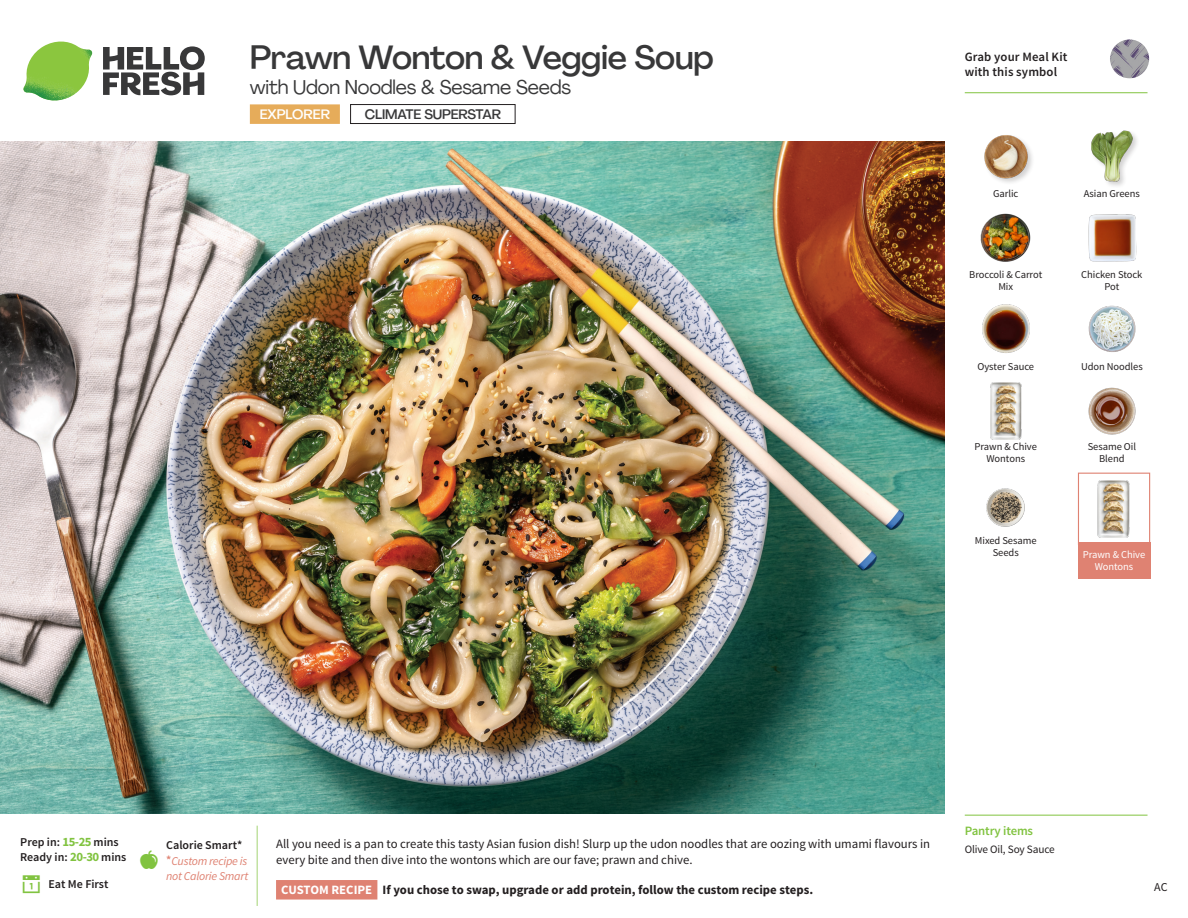
<style>
.page{position:relative;width:1188px;height:918px;background:#fff}
.page>*{position:absolute;margin:0;border:0;box-sizing:border-box;transform-origin:0 0}
._15_Titel_UK{font:500 33px "Agrandir";letter-spacing:-.015em;color:#383839}
._15_Titel_UK-2{font:19.5px "Agrandir";letter-spacing:-.01em;color:#383839}
.t1{font:500 13.5px "Agrandir";letter-spacing:-.01em;color:#383839}
.t2{font:500 13.5px "Agrandir";color:#fff}
.Step_6_Text_AU{font:12.75px/16.5px "Source Sans Pro";color:#231f20}
.Step_6_Text_AU-2{font:700 12.75px "Source Sans Pro";color:#231f20}
.t3{font:600 12.75px/15px "Source Sans Pro";letter-spacing:.01em;color:#231f20}
._04_Headers_Front{font:600 12.75px "Source Sans Pro";letter-spacing:-.01em;color:#81c340}
._04_Intro{font:600 12px "Source Sans Pro";color:#231f20}
._04_Intro-2{font:italic 12px/14.4px "Source Sans Pro";letter-spacing:-.02em;color:#df8272}
.t4{font:12px "Source Sans Pro";color:#231f20}
._05_Pantry{font:11.25px "Source Sans Pro";letter-spacing:-.01em;color:#231f20}
._18_FRONT_ingredients{font:10.5px/12px "Source Sans Pro";letter-spacing:-.005em;color:#231f20;text-align:center}
._18_FRONT_ingredients-2{font:10.5px/12px "Source Sans Pro";letter-spacing:-.005em;color:#fff;text-align:center}
.s1{font-weight:700;font-size:12.75px;color:#81c340}
.s2{font-weight:600;font-style:normal}
.s3{color:#fff}
</style>
<div class="page">
<svg style="left:103px;top:46px;width:102px;height:49px"></svg>
<img style="left:23px;top:42px;width:69px;height:59px">
<svg style="left:1092px;top:39px;width:58px;height:55px"></svg>
<svg style="left:256px;top:825px;width:122px;height:81px"></svg>
<img style="left:0;top:142px;width:945px;height:672px">
<img style="left:1088px;top:305px;width:48px;height:47px">
<img style="left:1088px;top:387px;width:48px;height:48px">
<img style="left:990px;top:382px;width:32px;height:58px">
<img style="left:986px;top:488px;width:39px;height:39px">
<img style="left:982px;top:304px;width:48px;height:49px">
<img style="left:981px;top:213px;width:50px;height:49px">
<img style="left:1088px;top:214px;width:49px;height:48px">
<img style="left:984px;top:135px;width:48px;height:48px">
<div style="left:1090px;top:129px;width:50px;height:59px;background:#231f20;opacity:.2"></div>
<img style="left:1090px;top:129px;width:50px;height:56px">
<div style="left:1078px;top:473px;width:72px;height:72px;border:1px solid #df8272"></div>
<div style="left:1078px;top:542px;width:72px;height:37px;background:#df8272"></div>
<img style="left:1097px;top:480px;width:33px;height:57px">
<hr style="left:965px;top:815px;width:183px;height:1px;background:#81c340">
<hr style="left:965px;top:92px;width:183px;height:1px;background:#81c340">
<div style="left:350px;top:104px;width:165px;height:20px;border:1px solid #231f20"></div>
<div style="left:250px;top:104px;width:90px;height:20px;background:#e6ac5a"></div>
<p class="_15_Titel_UK" style="left:250px;top:37px;width:465px">Prawn Wonton &amp; Veggie Soup</p>
<p class="_15_Titel_UK-2" style="left:250px;top:75px;width:323px">with Udon Noodles &amp; Sesame Seeds</p>
<p class="t2" style="left:260px;top:106px;width:72px">EXPLORER</p>
<p class="t1" style="left:365px;top:106px;width:138px">CLIMATE SUPERSTAR</p>
<p class="t3" style="left:965px;top:50px;width:104px">Grab your Meal Kit with this symbol</p>
<p class="_18_FRONT_ingredients" style="left:993px;top:188px;width:27px">Garlic</p>
<p class="_18_FRONT_ingredients" style="left:1084px;top:188px;width:57px">Asian Greens</p>
<p class="_18_FRONT_ingredients" style="left:969px;top:268px;width:74px">Broccoli &amp; Carrot<br>Mix</p>
<p class="_18_FRONT_ingredients" style="left:1081px;top:268px;width:63px">Chicken Stock<br>Pot</p>
<p class="_18_FRONT_ingredients" style="left:978px;top:361px;width:58px">Oyster Sauce</p>
<p class="_18_FRONT_ingredients" style="left:1081px;top:361px;width:63px">Udon Noodles</p>
<p class="_18_FRONT_ingredients" style="left:975px;top:441px;width:64px">Prawn &amp; Chive<br>Wontons</p>
<p class="_18_FRONT_ingredients" style="left:975px;top:535px;width:63px">Mixed Sesame<br>Seeds</p>
<p class="_18_FRONT_ingredients" style="left:1088px;top:441px;width:50px">Sesame Oil<br>Blend</p>
<p class="_18_FRONT_ingredients-2" style="left:1083px;top:549px;width:64px">Prawn &amp; Chive<br>Wontons</p>
<p class="_04_Intro" style="left:20px;top:835px;width:100px">Prep in: <span class="s1">15-25</span> mins</p>
<p class="_04_Intro" style="left:20px;top:850px;width:108px">Ready in: <span class="s1">20-30</span> mins</p>
<p class="_04_Intro" style="left:48px;top:876px;width:62px">Eat Me First</p>
<p class="_04_Intro" style="left:166px;top:837px;width:78px">Calorie Smart*</p>
<p class="_04_Intro-2" style="left:166px;top:854px;width:84px"><span class="s2">*</span>Custom recipe is not Calorie Smart</p>
<p class="Step_6_Text_AU" style="left:276px;top:836px;width:656px">All you need is a pan to create this tasty Asian fusion dish! Slurp up the udon noodles that are oozing with umami flavours in every bite and then dive into the wontons which are our fave; prawn and chive.</p>
<p class="Step_6_Text_AU-2" style="left:281px;top:881px;width:533px"><span class="s3">CUSTOM RECIPE</span> If you chose to swap, upgrade or add protein, follow the custom recipe steps.</p>
<p class="_04_Headers_Front" style="left:965px;top:822px;width:70px">Pantry items</p>
<p class="_05_Pantry" style="left:965px;top:842px;width:92px">Olive Oil, Soy Sauce</p>
<p class="t4" style="left:1154px;top:879px;width:15px">AC</p>
</div>
